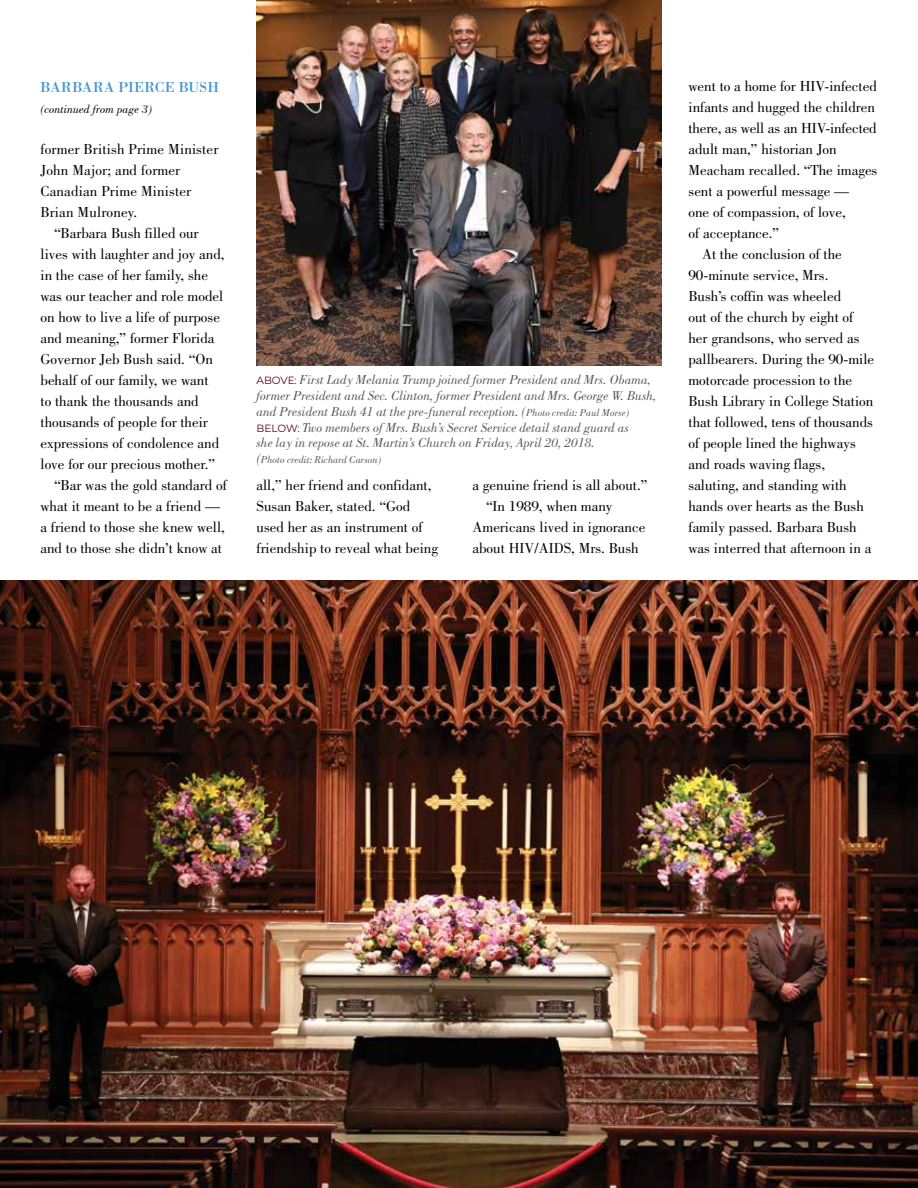
<style>
.page{position:relative;width:918px;height:1188px;background:#fff}
.page>*{position:absolute;margin:0;border:0;box-sizing:border-box;transform-origin:0 0}
.t1{font:15px/21px "Bodoni";color:#000}
.t2{font:15px "Bodoni";color:#4495d1}
.t3{font:italic 13.5px/15.8px "Bodoni";color:#58595b}
.t4{font:italic 12px "Bodoni";color:#000}
.t5{font:italic 10.5px "Bodoni";color:#58595b}
.s1{font-family:"Montserrat";font-style:normal;font-size:10.5px;color:#5d0025}
.s2{font-size:10.5px}
.s3{font-size:13.5px}
</style>
<div class="page">
<img style="left:256px;top:0;width:406px;height:365px">
<img style="left:0;top:580px;width:918px;height:608px">
<p class="t2" style="left:40px;top:78px;width:180px">BARBARA PIERCE BUSH</p>
<p class="t4" style="left:40px;top:103px;width:113px">(continued from page 3)</p>
<p class="t1" style="left:40px;top:139px;width:179px">former British Prime Minister<br>John Major; and former<br>Canadian Prime Minister<br>Brian Mulroney.</p>
<p class="t1" style="left:54px;top:223px;width:146px">“Barbara Bush filled our</p>
<p class="t1" style="left:40px;top:244px;width:186px">lives with laughter and joy and,</p>
<p class="t1" style="left:40px;top:265px;width:169px">in the case of her family, she</p>
<p class="t1" style="left:40px;top:286px;width:184px">was our teacher and role model</p>
<p class="t1" style="left:40px;top:307px;width:181px">on how to live a life of purpose</p>
<p class="t1" style="left:40px;top:328px;width:176px">and meaning,” former Florida</p>
<p class="t1" style="left:40px;top:349px;width:174px">Governor Jeb Bush said. “On</p>
<p class="t1" style="left:40px;top:370px;width:170px">behalf of our family, we want</p>
<p class="t1" style="left:40px;top:391px;width:160px">to thank the thousands and</p>
<p class="t1" style="left:40px;top:412px;width:169px">thousands of people for their</p>
<p class="t1" style="left:40px;top:433px;width:180px">expressions of condolence and</p>
<p class="t1" style="left:40px;top:454px;width:176px">love for our precious mother.”</p>
<p class="t1" style="left:54px;top:475px;width:174px">“Bar was the gold standard of</p>
<p class="t1" style="left:40px;top:496px;width:181px">what it meant to be a friend —</p>
<p class="t1" style="left:40px;top:517px;width:186px">a friend to those she knew well,</p>
<p class="t1" style="left:40px;top:538px;width:183px">and to those she didn’t know at</p>
<p class="t3" style="left:256px;top:372px;width:402px"><span class="s1">ABOVE:</span> First Lady Melania Trump joined former President and Mrs. Obama, former President and Sec. Clinton, former President and Mrs. George W. Bush, and President Bush 41 at the pre-funeral reception. (<span class="s2">Photo credit: Paul Morse)<br></span><span class="s1">BELOW:</span> Two members of Mrs. Bush’s Secret Service detail stand guard as<br>she lay in repose at St. Martin’s Church on Friday, April 20, 2018.</p>
<p class="t5" style="left:257px;top:454px;width:126px"><span class="s3">(</span>Photo credit: Richard Carson)</p>
<p class="t1" style="left:256px;top:475px;width:183px">all,” her friend and confidant,<br>Susan Baker, stated. “God used her as an instrument of friendship to reveal what being</p>
<p class="t1" style="left:472px;top:475px;width:176px">a genuine friend is all about.”</p>
<p class="t1" style="left:486px;top:496px;width:128px">“In 1989, when many</p>
<p class="t1" style="left:472px;top:517px;width:174px">Americans lived in ignorance</p>
<p class="t1" style="left:472px;top:538px;width:168px">about HIV/AIDS, Mrs. Bush</p>
<p class="t1" style="left:688px;top:75px;width:190px">went to a home for HIV-infected</p>
<p class="t1" style="left:688px;top:96px;width:188px">infants and hugged the children</p>
<p class="t1" style="left:688px;top:117px;width:190px">there, as well as an HIV-infected</p>
<p class="t1" style="left:688px;top:138px;width:150px">adult man,” historian Jon</p>
<p class="t1" style="left:688px;top:159px;width:190px">Meacham recalled. “The images</p>
<p class="t1" style="left:688px;top:180px;width:162px">sent a powerful message —</p>
<p class="t1" style="left:688px;top:201px;width:159px">one of compassion, of love,</p>
<p class="t1" style="left:688px;top:222px;width:92px">of acceptance.”</p>
<p class="t1" style="left:702px;top:243px;width:141px">At the conclusion of the</p>
<p class="t1" style="left:688px;top:264px;width:141px">90-minute service, Mrs.</p>
<p class="t1" style="left:688px;top:285px;width:154px">Bush’s coffin was wheeled</p>
<p class="t1" style="left:688px;top:306px;width:166px">out of the church by eight of</p>
<p class="t1" style="left:688px;top:327px;width:173px">her grandsons, who served as</p>
<p class="t1" style="left:688px;top:348px;width:187px">pallbearers. During the 90-mile</p>
<p class="t1" style="left:688px;top:369px;width:165px">motorcade procession to the</p>
<p class="t1" style="left:688px;top:390px;width:186px">Bush Library in College Station</p>
<p class="t1" style="left:688px;top:411px;width:186px">that followed, tens of thousands</p>
<p class="t1" style="left:688px;top:432px;width:169px">of people lined the highways</p>
<p class="t1" style="left:688px;top:453px;width:138px">and roads waving flags,</p>
<p class="t1" style="left:688px;top:474px;width:160px">saluting, and standing with</p>
<p class="t1" style="left:688px;top:495px;width:177px">hands over hearts as the Bush</p>
<p class="t1" style="left:688px;top:516px;width:170px">family passed. Barbara Bush</p>
<p class="t1" style="left:688px;top:537px;width:184px">was interred that afternoon in a</p>
</div>
